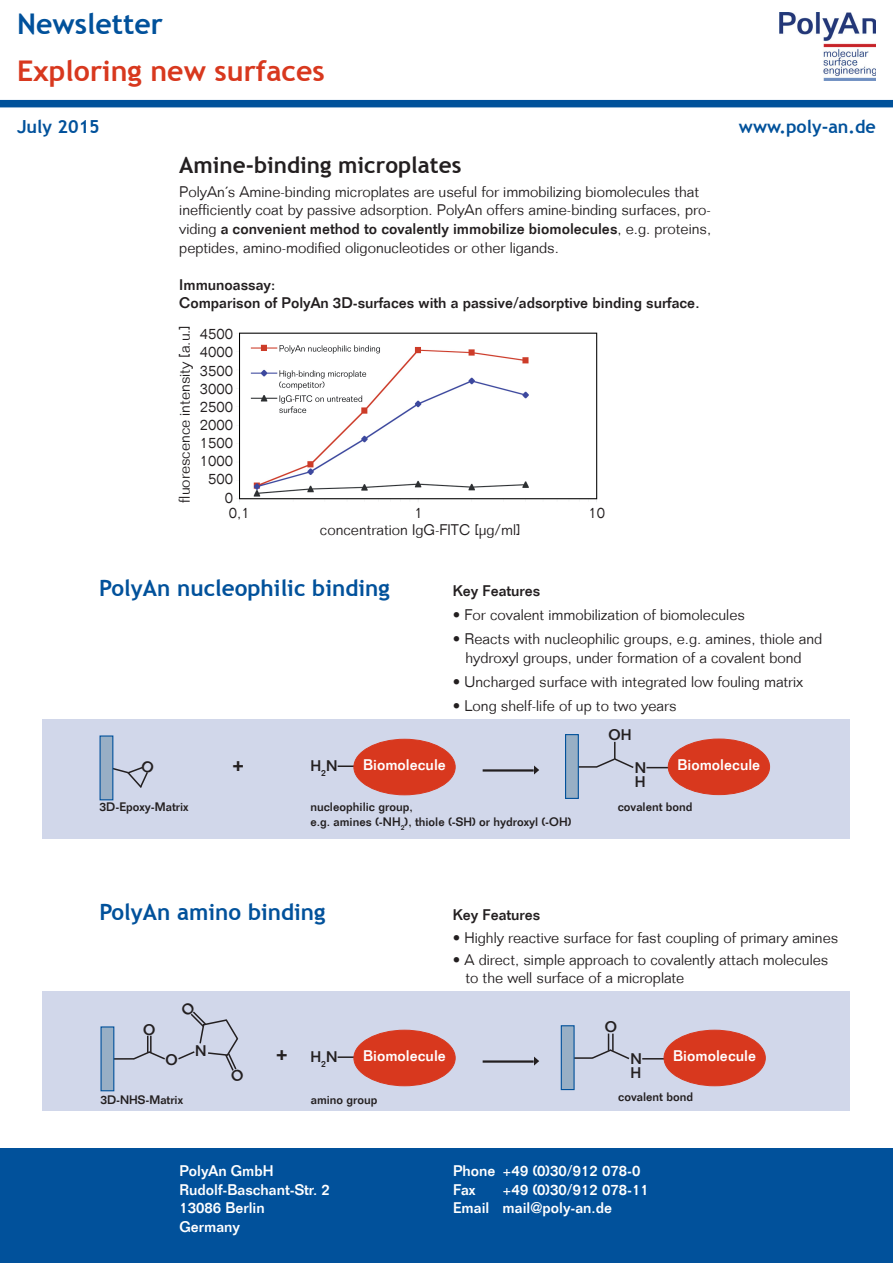
<style>
.page{position:relative;width:893px;height:1263px;background:#fff}
.page>*{position:absolute;margin:0;border:0;box-sizing:border-box;transform-origin:0 0}
.t1{font:700 28.5px "Trebuchet MS";color:#d8381e}
.t2{font:700 28.5px "Trebuchet MS";color:#01519b}
.t3{font:700 22.5px "Trebuchet MS";color:#01519b}
.t4{font:700 22.5px "Trebuchet MS";color:#231f20}
.t5{font:700 18px "Trebuchet MS";color:#01519b}
.t6{font:800 18px "Folio";color:#231f20}
.t7{font:300 15px/18.1px "Folio";color:#231f20}
.t8{font:500 15px/18.8px "Folio";color:#fff}
.t9{font:500 15px/13.5px "Folio";color:#231f20}
.t10{font:500 12px/14.4px "Folio";color:#231f20}
.t11{font:500 8.7px "Folio";color:#231f20}
.s1{font-weight:500}
</style>
<div class="page">
<img style="left:779px;top:13px;width:97px;height:68px">
<div style="left:0;top:100px;width:893px;height:7px;background:#01519a"></div>
<div style="left:0;top:1148px;width:893px;height:115px;background:#01519b"></div>
<img style="left:238px;top:332px;width:360px;height:170px">
<div style="left:43px;top:720px;width:807px;height:119px;background:#d1d7ea"></div>
<div style="left:100px;top:735px;width:13px;height:65px;background:#98afc5;border:1px solid #01519b"></div>
<hr style="left:577px;top:766px;width:20px;height:2px;background:#231f20">
<div style="left:565px;top:734px;width:14px;height:65px;background:#98afc5;border:1px solid #01519b"></div>
<svg style="left:646px;top:767px;width:22px;height:1px"></svg>
<div style="left:668px;top:739px;width:102px;height:56px;background:#d8381e;border-radius:50%"></div>
<div style="left:668px;top:739px;width:102px;height:56px;border:1px solid #d8381e;border-radius:50%"></div>
<svg style="left:594px;top:742px;width:40px;height:26px"></svg>
<svg style="left:338px;top:765px;width:15px;height:2px"></svg>
<div style="left:354px;top:739px;width:101px;height:56px;background:#d8381e;border-radius:50%"></div>
<div style="left:353px;top:739px;width:103px;height:56px;border:1px solid #d8381e;border-radius:50%"></div>
<svg style="left:534px;top:765px;width:5px;height:9px"></svg>
<hr style="left:483px;top:769px;width:51px;height:2px;background:#231f20">
<div style="left:43px;top:992px;width:807px;height:119px;background:#d1d7ea"></div>
<hr style="left:573px;top:1057px;width:20px;height:2px;background:#231f20">
<div style="left:561px;top:1025px;width:14px;height:65px;background:#98afc5;border:1px solid #01519b"></div>
<svg style="left:642px;top:1058px;width:22px;height:1px"></svg>
<div style="left:664px;top:1030px;width:101px;height:56px;background:#d8381e;border-radius:50%"></div>
<div style="left:664px;top:1030px;width:102px;height:56px;border:1px solid #d8381e;border-radius:50%"></div>
<svg style="left:590px;top:1033px;width:40px;height:27px"></svg>
<hr style="left:113px;top:1058px;width:21px;height:2px;background:#231f20">
<div style="left:100px;top:1026px;width:14px;height:65px;background:#98afc5;border:1px solid #01519b"></div>
<svg style="left:132px;top:1036px;width:33px;height:24px"></svg>
<svg style="left:338px;top:1056px;width:15px;height:2px"></svg>
<div style="left:354px;top:1030px;width:101px;height:56px;background:#d8381e;border-radius:50%"></div>
<div style="left:353px;top:1030px;width:103px;height:56px;border:1px solid #d8381e;border-radius:50%"></div>
<svg style="left:534px;top:1056px;width:5px;height:9px"></svg>
<hr style="left:483px;top:1060px;width:51px;height:3px;background:#231f20">
<svg style="left:111px;top:759px;width:37px;height:30px"></svg>
<svg style="left:178px;top:1011px;width:61px;height:60px"></svg>
<h1 class="t2" style="left:17px;top:6px;width:147px">Newsletter</h1>
<h1 class="t1" style="left:17px;top:53px;width:309px">Exploring new surfaces</h1>
<p class="t5" style="left:17px;top:115px;width:84px">July 2015</p>
<p class="t5" style="left:739px;top:115px;width:139px">www.poly-an.de</p>
<h2 class="t4" style="left:179px;top:151px;width:284px">Amine-binding microplates</h2>
<p class="t7" style="left:179px;top:182px;width:533px;line-height:18.8px">PolyAn´s Amine-binding microplates are useful for immobilizing biomolecules that inefficiently coat by passive adsorption. PolyAn offers amine-binding surfaces, pro&shy;viding <span class="s1">a convenient method to covalently immobilize biomolecules</span>, e.g. proteins, peptides, amino-modified oligonucleotides or other ligands.</p>
<p class="t9" style="left:179px;top:275px;width:522px;line-height:18.8px">Immunoassay:<br>Comparison of PolyAn 3D-surfaces with a passive/adsorptive binding surface.</p>
<p class="t7" style="left:200px;top:325px;width:35px;text-align:right">4500<br>4000<br>3500<br>3000<br>2500<br>2000<br>1500<br>1000<br>500<br>0</p>
<p class="t7" style="left:229px;top:503px;width:22px">0,1</p>
<p class="t7" style="left:414px;top:503px;width:10px">1</p>
<p class="t7" style="left:588px;top:503px;width:18px">10</p>
<p class="t7" style="left:175px;top:503px;width:179px;rotate:-90deg">fluorescence intensity [a.u.]</p>
<p class="t7" style="left:320px;top:520px;width:202px">concentration IgG-FITC [µg/ml]</p>
<h2 class="t3" style="left:99px;top:574px;width:292px">PolyAn nucleophilic binding</h2>
<p class="t9" style="left:453px;top:584px;width:89px">Key Features</p>
<p class="t7" style="left:453px;top:606px;width:294px">• For covalent immobilization of biomolecules</p>
<p class="t7" style="left:453px;top:630px;width:371px;text-align:center">• Reacts with nucleophilic groups, e.g. amines, thiole and hydroxyl groups, under formation of a covalent bond</p>
<p class="t7" style="left:453px;top:672px;width:352px">• Uncharged surface with integrated low fouling matrix</p>
<p class="t7" style="left:453px;top:696px;width:225px">• Long shelf-life of up to two years</p>
<p class="t9" style="left:608px;top:728px;width:25px">OH</p>
<p class="t9" style="left:310px;top:759px;width:12px">H</p>
<p class="t8" style="left:363px;top:755px;width:84px">Biomolecule</p>
<p class="t8" style="left:677px;top:755px;width:84px">Biomolecule</p>
<p class="t11" style="left:321px;top:767px;width:18px">2<sup>N</sup></p>
<p class="t10" style="left:310px;top:800px;width:263px">nucleophilic group,<br>e.g. amines (-NH<sub>2</sub>), thiole (-SH) or hydroxyl (-OH)</p>
<p class="t6" style="left:233px;top:754px;width:12px">+</p>
<p class="t9" style="left:635px;top:761px;width:13px">N<br>H</p>
<p class="t10" style="left:100px;top:800px;width:90px">3D-Epoxy-Matrix</p>
<p class="t10" style="left:618px;top:800px;width:76px">covalent bond</p>
<h2 class="t3" style="left:99px;top:898px;width:228px">PolyAn amino binding</h2>
<p class="t9" style="left:453px;top:908px;width:89px">Key Features</p>
<p class="t7" style="left:453px;top:928px;width:387px">• Highly reactive surface for fast coupling of primary amines</p>
<p class="t7" style="left:465px;top:951px;width:364px;text-indent:-13px">• A direct, simple approach to covalently attach molecules to the well surface of a microplate</p>
<p class="t9" style="left:143px;top:1023px;width:14px">O</p>
<p class="t9" style="left:605px;top:1020px;width:14px">O</p>
<p class="t9" style="left:195px;top:1044px;width:13px">N</p>
<p class="t6" style="left:276px;top:1043px;width:12px">+</p>
<p class="t9" style="left:165px;top:1052px;width:14px">O</p>
<p class="t9" style="left:310px;top:1049px;width:12px">H</p>
<p class="t8" style="left:363px;top:1046px;width:84px">Biomolecule</p>
<p class="t11" style="left:321px;top:1058px;width:18px">2<sup>N</sup></p>
<p class="t10" style="left:311px;top:1092px;width:68px">amino group</p>
<p class="t10" style="left:100px;top:1092px;width:84px">3D-NHS-Matrix</p>
<p class="t9" style="left:630px;top:1052px;width:13px">N<br>H</p>
<p class="t8" style="left:673px;top:1046px;width:84px">Biomolecule</p>
<p class="t10" style="left:618px;top:1090px;width:76px">covalent bond</p>
<p class="t8" style="left:179px;top:1161px;width:152px">PolyAn GmbH<br>Rudolf-Baschant-Str. 2<br>13086 Berlin<br>Germany</p>
<p class="t8" style="left:503px;top:1161px;width:148px">+49 (0)30/912 078-0 +49 (0)30/912 078-11 mail@poly-an.de</p>
<p class="t8" style="left:453px;top:1161px;width:44px">Phone<br>Fax<br>Email</p>
</div>
